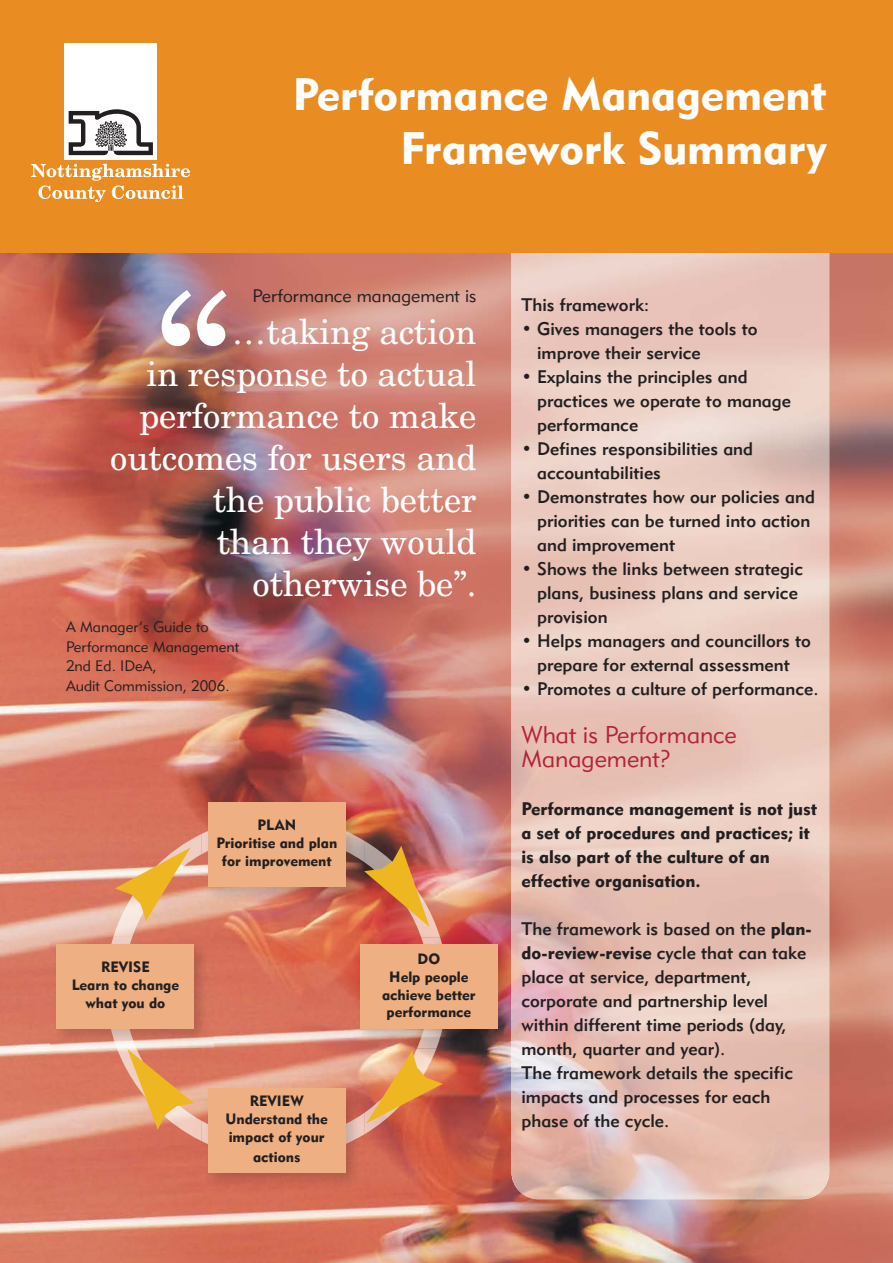
<style>
.page{position:relative;width:893px;height:1263px;background:#fff}
.page>*{position:absolute;margin:0;border:0;box-sizing:border-box;transform-origin:0 0}
.t1{font:191.25px "New Century Schlbk";color:#fff}
.t2{font:45px/54px "Geometric 415 BT Black A";color:#fff;text-align:right}
.t3{font:34.5px/42px "New Century Schlbk";color:#fff;text-align:right}
.t4{font:24px/24px "Geometric 415 BT Lite A";color:#b52236}
.t5{font:18px/24px "Geometric 415 BT Medium A";color:#231f20}
.t6{font:18px/24px "Geometric 415 BT Black A";color:#231f20}
.t7{font:18px "Geometric 415 BT Lite A";color:#231f20}
.t8{font:15px/19.5px "Geometric 415 BT Lite A";color:#231f20}
.t9{font:14.85px/17.9px "Geometric 415 BT Black A";color:#231f20;text-align:center}
.s1{font-family:"Geometric 415 BT Black A"}
.s2{font-family:"Geometric 415 BT Medium A"}
</style>
<div class="page">
<img style="left:0;top:253px;width:893px;height:1010px">
<img style="left:511px;top:253px;width:318px;height:946px">
<div style="left:0;top:0;width:893px;height:253px;background:#e98c22"></div>
<div style="left:65px;top:43px;width:92px;height:116px;background:#fff"></div>
<svg style="left:69px;top:109px;width:84px;height:46px"></svg>
<svg style="left:31px;top:164px;width:159px;height:38px"></svg>
<img style="left:113px;top:834px;width:327px;height:307px">
<img style="left:201px;top:863px;width:163px;height:43px">
<img style="left:201px;top:795px;width:164px;height:21px">
<img style="left:201px;top:816px;width:164px;height:47px">
<div style="left:208px;top:802px;width:137px;height:84px;background:#eeb083"></div>
<img style="left:448px;top:938px;width:69px;height:111px">
<img style="left:354px;top:938px;width:63px;height:111px">
<img style="left:417px;top:938px;width:31px;height:111px">
<div style="left:360px;top:945px;width:138px;height:84px;background:#eeb083"></div>
<img style="left:201px;top:1158px;width:164px;height:34px">
<img style="left:201px;top:1081px;width:164px;height:31px">
<img style="left:201px;top:1112px;width:164px;height:46px">
<div style="left:208px;top:1088px;width:137px;height:85px;background:#eeb083"></div>
<img style="left:136px;top:937px;width:78px;height:111px">
<img style="left:50px;top:937px;width:56px;height:111px">
<img style="left:106px;top:937px;width:30px;height:111px">
<div style="left:57px;top:944px;width:137px;height:84px;background:#eeb083"></div>
<img style="left:364px;top:846px;width:66px;height:81px">
<svg style="left:366px;top:1051px;width:77px;height:72px;background:#e29859"></svg>
<svg style="left:127px;top:1049px;width:67px;height:80px;background:#e5a164"></svg>
<svg style="left:115px;top:847px;width:76px;height:74px;background:#e6aa71"></svg>
<h2 class="t2" style="left:293px;top:72px;width:535px">Performance Management<br>Framework Summary</h2>
<p class="t7" style="left:253px;top:289px;width:225px">Performance management is</p>
<h1 class="t1" style="left:157px;top:290px;width:76px">“</h1>
<h3 class="t3" style="left:110px;top:313px;width:368px">…taking action<br>in response to actual performance to make outcomes for users and the public better<br>than they would otherwise be”.</h3>
<p class="t8" style="left:66px;top:619px;width:175px">A Manager’s Guide to<br>Performance Management<br>2nd Ed. IDeA,<br>Audit Commission, 2006.</p>
<p class="t9" style="left:72px;top:959px;width:109px">REVISE<br>Learn to change what you do</p>
<p class="t9" style="left:216px;top:817px;width:122px">PLAN<br>Prioritise and plan for improvement</p>
<p class="t9" style="left:225px;top:1094px;width:104px">REVIEW<br>Understand the impact of your</p>
<p class="t9" style="left:253px;top:1149px;width:49px">actions</p>
<p class="t9" style="left:382px;top:951px;width:95px">DO<br>Help people achieve better performance</p>
<p class="t5" style="left:521px;top:294px;width:130px">This framework:</p>
<p class="t5" style="left:537px;top:318px;width:222px;text-indent:-16px">• Gives managers the tools to improve their service</p>
<p class="t5" style="left:537px;top:366px;width:255px;text-indent:-16px">• Explains the principles and practices we operate to manage performance</p>
<p class="t5" style="left:537px;top:438px;width:217px;text-indent:-16px">• Defines responsibilities and accountabilities</p>
<p class="t5" style="left:537px;top:486px;width:279px;text-indent:-16px">• Demonstrates how our policies and priorities can be turned into action and improvement</p>
<p class="t5" style="left:537px;top:558px;width:267px;text-indent:-16px">• Shows the links between strategic plans, business plans and service provision</p>
<p class="t5" style="left:521px;top:630px;width:291px;text-align:center">• Helps managers and councillors to prepare for external assessment</p>
<p class="t5" style="left:521px;top:678px;width:299px">• Promotes a culture of performance.</p>
<h3 class="t4" style="left:521px;top:725px;width:217px">What is Performance<br>Management?</h3>
<p class="t6" style="left:521px;top:798px;width:297px">Performance management is not just a set of procedures and practices; it is also part of the culture of an effective organisation.</p>
<p class="t5" style="left:521px;top:918px;width:292px">The framework is based on the <span class="s1">plan-</span></p>
<p class="t6" style="left:521px;top:942px;width:286px">do-review-revise <span class="s2">cycle that can take</span></p>
<p class="t5" style="left:521px;top:966px;width:273px">place at service, department, corporate and partnership level within different time periods (day, month, quarter and year).<br>The framework details the specific impacts and processes for each phase of the cycle.</p>
</div>
